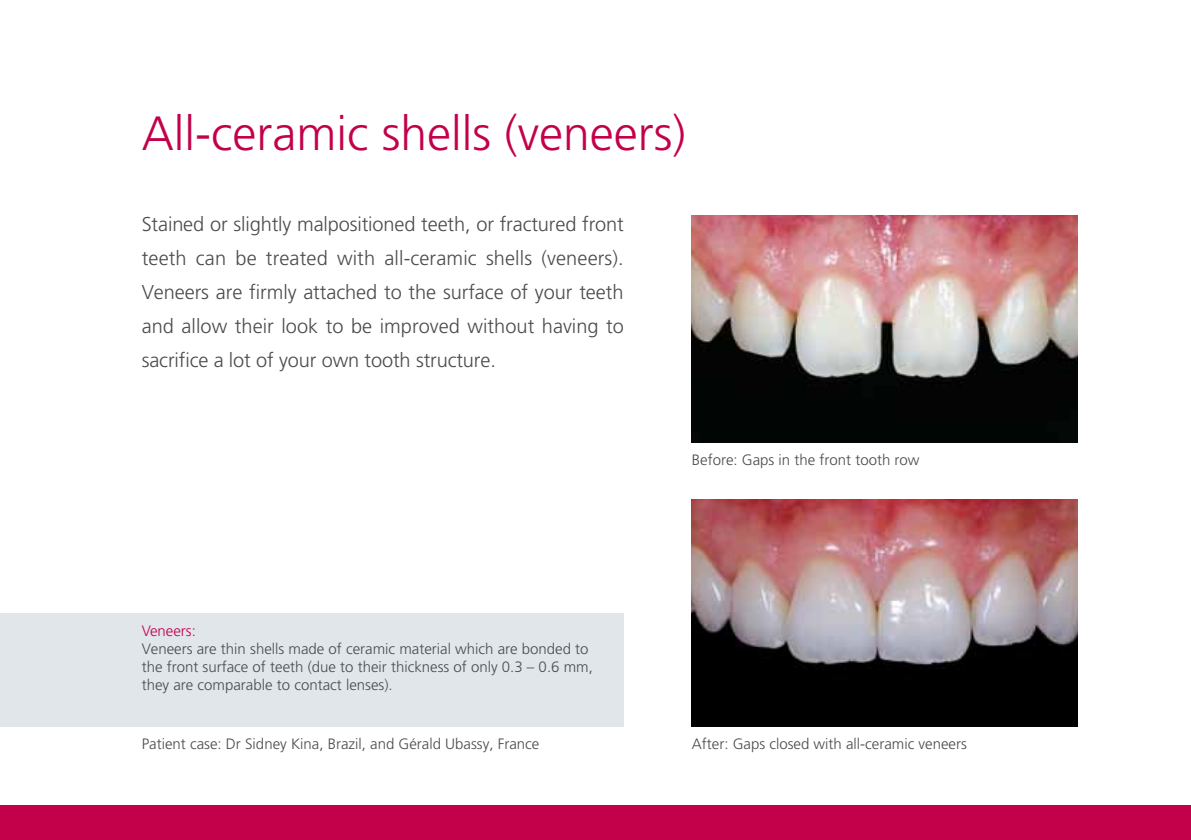
<style>
.page{position:relative;width:1191px;height:840px;background:#fff}
.page>*{position:absolute;margin:0;border:0;box-sizing:border-box;transform-origin:0 0}
.t1{font:300 48px "Frutiger";color:#c3004a}
.t2{font:300 20px/34px "Frutiger";letter-spacing:-.005em;color:#4b4b4d;text-align:justify}
.t3{font:300 15px/18px "Frutiger";color:#4b4b4d}
.t4{font:300 15px "Frutiger";color:#c3004a}
</style>
<div class="page">
<div style="left:0;top:805px;width:1191px;height:34px;background:#c3004a"></div>
<img style="left:692px;top:215px;width:385px;height:227px">
<div style="left:0;top:612px;width:624px;height:114px;background:#e1e6eb"></div>
<img style="left:692px;top:499px;width:385px;height:227px">
<h1 class="t1" style="left:142px;top:106px;width:545px">All-ceramic shells (veneers)</h1>
<p class="t2" style="left:142px;top:207px;width:484px">Stained or slightly malpositioned teeth, or fractured front teeth can be treated with all-ceramic shells (veneers).<br>Veneers are firmly attached to the surface of your teeth and allow their look to be improved without having to sacrifice a lot of your own tooth structure.</p>
<p class="t3" style="left:692px;top:451px;width:229px">Before: Gaps in the front tooth row</p>
<p class="t4" style="left:142px;top:621px;width:56px">Veneers:</p>
<p class="t3" style="left:142px;top:639px;width:452px">Veneers are thin shells made of ceramic material which are bonded to the front surface of teeth (due to their thickness of only 0.3 – 0.6 mm, they are comparable to contact lenses).</p>
<p class="t3" style="left:142px;top:734px;width:399px">Patient case: Dr Sidney Kina, Brazil, and Gérald Ubassy, France</p>
<p class="t3" style="left:692px;top:734px;width:276px">After: Gaps closed with all-ceramic veneers</p>
</div>
